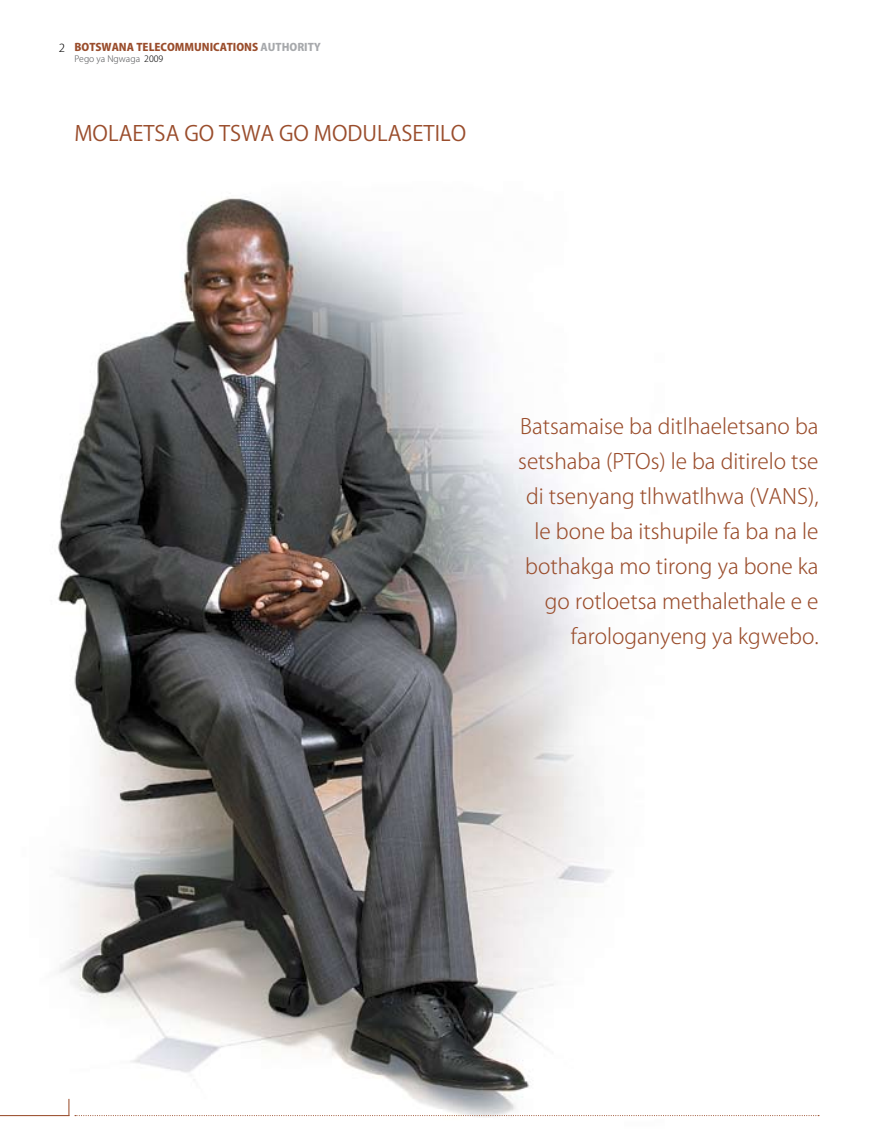
<style>
.page{position:relative;width:893px;height:1141px;background:#fff}
.page>*{position:absolute;margin:0;border:0;box-sizing:border-box;transform-origin:0 0}
.t1{font:300 21px/35px "Koz Go Pro";color:#9a4d2c;text-align:right}
.t2{font:21px "Koz Go Pro";color:#9a4d2c}
.t3{font:300 11.03px "Koz Go Pro";color:#000;scale:1.05 1}
.t4{font:800 10.5px "Koz Go Pro";color:#9a4d2c;scale:1.05 1}
.t5{font:300 8.75px "Koz Go Pro";color:#58595b}
.s1{color:#a7a9ac}
.s2{color:#000}
</style>
<div class="page">
<img style="left:0;top:197px;width:714px;height:920px">
<svg style="left:75px;top:1115px;width:744px;height:1px"></svg>
<hr style="left:0;top:1115px;width:69px;height:1px;background:#9a4d2c">
<svg style="left:68px;top:1099px;width:1px;height:16px"></svg>
<p class="t3" style="left:59px;top:41px;width:8px">2</p>
<p class="t4" style="left:74px;top:41px;width:236px">BOTSWANA TELECOMMUNICATIONS <span class="s1">AUTHORITY</span></p>
<p class="t5" style="left:74px;top:53px;width:90px">Pego ya Ngwaga <span class="s2">2009</span></p>
<p class="t2" style="left:74px;top:120px;width:393px">MOLAETSA GO TSWA GO MODULASETILO</p>
<p class="t1" style="left:518px;top:409px;width:302px">Batsamaise ba ditlhaeletsano ba setshaba (PTOs) le ba ditirelo tse di tsenyang tlhwatlhwa (VANS), le bone ba itshupile fa ba na le bothakga mo tirong ya bone ka go rotloetsa methalethale e e farologanyeng ya kgwebo.</p>
</div>
